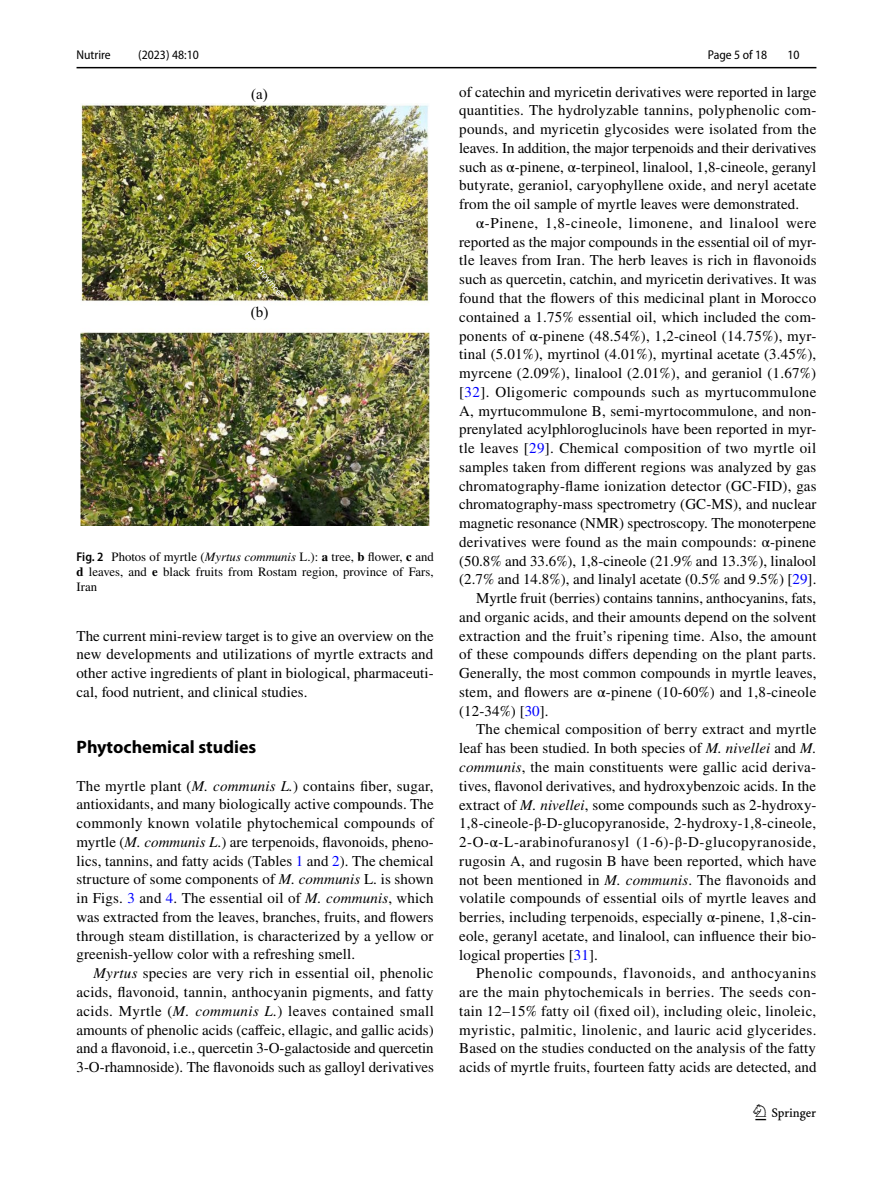
<style>
.page{position:relative;width:893px;height:1187px;background:#fff}
.page>*{position:absolute;margin:0;border:0;box-sizing:border-box;transform-origin:0 0}
.t1{font:22.5px "Springnew Regular 3";color:#000}
.t2{font:700 18px "Myriad Pro";color:#000}
.t3{font:15px/18.8px "STIX";letter-spacing:.01em;color:#000;text-align:justify}
.t4{font:15px "STIX";letter-spacing:.03em;color:#000}
.t5{font:15px "STIX";letter-spacing:.035em;color:#000}
.t6{font:15px "STIX";letter-spacing:.04em;color:#000}
.t7{font:15px "Times New Roman PSMT2";color:#000}
.t8{font:12.75px/15px "STIX";color:#000;text-align:justify}
.t9{font:semi-condensed 12.75px "Myriad Pro";color:#000}
.s1{font-family:"Myriad Pro";font-weight:600;font-stretch:semi-condensed}
.s2{font-style:italic}
.s3{font-weight:700}
.s4{color:#00f}
</style>
<div class="page">
<hr style="left:77px;top:67px;width:739px;height:1px;background:#000">
<img style="left:81px;top:104px;width:349px;height:421px">
<img style="left:245px;top:251px;width:36px;height:44px">
<p class="t9" style="left:77px;top:48px;width:36px">Nutrire</p>
<p class="t9" style="left:138px;top:48px;width:62px">(2023) 48:10</p>
<p class="t7" style="left:251px;top:84px;width:18px">(a)</p>
<p class="t7" style="left:251px;top:302px;width:19px">(b)</p>
<p class="t8" style="left:77px;top:549px;width:359px"><span class="s1">Fig. 2</span> Photos of myrtle (<span class="s2">Myrtus communis</span> L.): <span class="s3">a</span> tree, <span class="s3">b</span> flower, <span class="s3">c</span> and <span class="s3">d</span> leaves, and <span class="s3">e</span> black fruits from Rostam region, province of Fars, Iran</p>
<p class="t3" style="left:77px;top:627px;width:359px">The current mini-review target is to give an overview on the new developments and utilizations of myrtle extracts and other active ingredients of plant in biological, pharmaceuti&shy;cal, food nutrient, and clinical studies.</p>
<p class="t2" style="left:77px;top:735px;width:181px">Phytochemical studies</p>
<p class="t3" style="left:77px;top:777px;width:359px">The myrtle plant (<span class="s2">M. communis L.</span>) contains fiber, sugar, antioxidants, and many biologically active compounds. The commonly known volatile phytochemical compounds of myrtle (<span class="s2">M. communis L</span>.) are terpenoids, flavonoids, pheno&shy;lics, tannins, and fatty acids (Tables <span class="s4">1</span> and <span class="s4">2</span>). The chemical structure of some components of <span class="s2">M. communis</span> L. is shown in Figs. <span class="s4">3</span> and <span class="s4">4</span>. The essential oil of <span class="s2">M. communis</span>, which was extracted from the leaves, branches, fruits, and flowers through steam distillation, is characterized by a yellow or greenish-yellow color with a refreshing smell.</p>
<p class="t3" style="left:77px;top:964px;width:359px;text-indent:17px"><span class="s2">Myrtus</span> species are very rich in essential oil, phenolic acids, flavonoid, tannin, anthocyanin pigments, and fatty acids. Myrtle (<span class="s2">M. communis L.</span>) leaves contained small amounts of phenolic acids (caffeic, ellagic, and gallic acids) and a flavonoid, i.e., quercetin 3-O-galactoside and quercetin 3-O-rhamnoside). The flavonoids such as galloyl derivatives</p>
<p class="t9" style="left:708px;top:48px;width:61px">Page 5 of 18</p>
<p class="t9" style="left:787px;top:48px;width:14px">10</p>
<p class="t3" style="left:459px;top:83px;width:359px">of catechin and myricetin derivatives were reported in large quantities. The hydrolyzable tannins, polyphenolic com&shy;pounds, and myricetin glycosides were isolated from the leaves. In addition, the major terpenoids and their derivatives such as α-pinene, α-terpineol, linalool, 1,8-cineole, geranyl butyrate, geraniol, caryophyllene oxide, and neryl acetate from the oil sample of myrtle leaves were demonstrated.</p>
<p class="t5" style="left:476px;top:212px;width:342px">α-Pinene, 1,8-cineole, limonene, and linalool were</p>
<p class="t3" style="left:459px;top:233px;width:359px">reported as the major compounds in the essential oil of myr-</p>
<p class="t3" style="left:459px;top:252px;width:359px">tle leaves from Iran. The herb leaves is rich in flavonoids</p>
<p class="t3" style="left:459px;top:271px;width:359px">such as quercetin, catchin, and myricetin derivatives. It was</p>
<p class="t3" style="left:459px;top:289px;width:358px">found that the flowers of this medicinal plant in Morocco</p>
<p class="t3" style="left:459px;top:308px;width:358px">contained a 1.75% essential oil, which included the com-</p>
<p class="t3" style="left:459px;top:327px;width:359px">ponents of α-pinene (48.54%), 1,2-cineol (14.75%), myr-</p>
<p class="t3" style="left:459px;top:346px;width:358px">tinal (5.01%), myrtinol (4.01%), myrtinal acetate (3.45%),</p>
<p class="t3" style="left:459px;top:364px;width:358px">myrcene (2.09%), linalool (2.01%), and geraniol (1.67%)</p>
<p class="t3" style="left:459px;top:383px;width:359px">[<span class="s4">32</span>]. Oligomeric compounds such as myrtucommulone</p>
<p class="t3" style="left:459px;top:402px;width:359px">A, myrtucommulone B, semi-myrtocommulone, and non-</p>
<p class="t3" style="left:459px;top:421px;width:359px">prenylated acylphloroglucinols have been reported in myr-</p>
<p class="t3" style="left:459px;top:439px;width:358px">tle leaves [<span class="s4">29</span>]. Chemical composition of two myrtle oil</p>
<p class="t3" style="left:459px;top:458px;width:359px">samples taken from different regions was analyzed by gas</p>
<p class="t3" style="left:459px;top:477px;width:359px">chromatography-flame ionization detector (GC-FID), gas</p>
<p class="t3" style="left:459px;top:496px;width:359px">chromatography-mass spectrometry (GC-MS), and nuclear</p>
<p class="t3" style="left:459px;top:514px;width:358px">magnetic resonance (NMR) spectroscopy. The monoterpene</p>
<p class="t3" style="left:459px;top:533px;width:359px">derivatives were found as the main compounds: α-pinene</p>
<p class="t3" style="left:459px;top:552px;width:359px">(50.8% and 33.6%), 1,8-cineole (21.9% and 13.3%), linalool</p>
<p class="t3" style="left:459px;top:571px;width:359px">(2.7% and 14.8%), and linalyl acetate (0.5% and 9.5%) [<span class="s4">29</span>].</p>
<p class="t3" style="left:476px;top:589px;width:341px">Myrtle fruit (berries) contains tannins, anthocyanins, fats,</p>
<p class="t3" style="left:459px;top:608px;width:359px">and organic acids, and their amounts depend on the solvent</p>
<p class="t3" style="left:459px;top:627px;width:359px">extraction and the fruit’s ripening time. Also, the amount</p>
<p class="t3" style="left:459px;top:646px;width:358px">of these compounds differs depending on the plant parts.</p>
<p class="t3" style="left:459px;top:664px;width:359px">Generally, the most common compounds in myrtle leaves,</p>
<p class="t3" style="left:459px;top:683px;width:359px">stem, and flowers are α-pinene (10-60%) and 1,8-cineole</p>
<p class="t3" style="left:459px;top:702px;width:91px">(12-34%) [<span class="s4">30</span>].</p>
<p class="t3" style="left:476px;top:721px;width:342px">The chemical composition of berry extract and myrtle</p>
<p class="t3" style="left:459px;top:739px;width:359px">leaf has been studied. In both species of <span class="s2">M. nivellei</span> and <span class="s2">M.</span></p>
<p class="t3" style="left:459px;top:758px;width:358px"><span class="s2">communis</span>, the main constituents were gallic acid deriva-</p>
<p class="t3" style="left:459px;top:777px;width:358px">tives, flavonol derivatives, and hydroxybenzoic acids. In the</p>
<p class="t3" style="left:459px;top:796px;width:359px">extract of <span class="s2">M. nivellei</span>, some compounds such as 2-hydroxy-</p>
<p class="t3" style="left:459px;top:814px;width:358px">1,8-cineole-β-D-glucopyranoside, 2-hydroxy-1,8-cineole,</p>
<p class="t5" style="left:459px;top:831px;width:359px">2-O-α-L-arabinofuranosyl (1-6)-β-D-glucopyranoside,</p>
<p class="t3" style="left:459px;top:852px;width:359px">rugosin A, and rugosin B have been reported, which have</p>
<p class="t3" style="left:459px;top:871px;width:359px">not been mentioned in <span class="s2">M. communis</span>. The flavonoids and</p>
<p class="t3" style="left:459px;top:889px;width:358px">volatile compounds of essential oils of myrtle leaves and</p>
<p class="t3" style="left:459px;top:908px;width:359px">berries, including terpenoids, especially α-pinene, 1,8-cin-</p>
<p class="t3" style="left:459px;top:927px;width:359px">eole, geranyl acetate, and linalool, can influence their bio-</p>
<p class="t3" style="left:459px;top:946px;width:140px">logical properties [<span class="s4">31</span>].</p>
<p class="t6" style="left:476px;top:962px;width:342px">Phenolic compounds, flavonoids, and anthocyanins</p>
<p class="t4" style="left:459px;top:981px;width:359px">are the main phytochemicals in berries. The seeds con-</p>
<p class="t3" style="left:459px;top:1002px;width:359px">tain 12–15% fatty oil (fixed oil), including oleic, linoleic,</p>
<p class="t4" style="left:459px;top:1019px;width:359px">myristic, palmitic, linolenic, and lauric acid glycerides.</p>
<p class="t3" style="left:459px;top:1039px;width:358px">Based on the studies conducted on the analysis of the fatty</p>
<p class="t3" style="left:459px;top:1058px;width:359px">acids of myrtle fruits, fourteen fatty acids are detected, and</p>
<h1 class="t1" style="left:755px;top:1104px;width:62px">1 3</h1>
</div>
